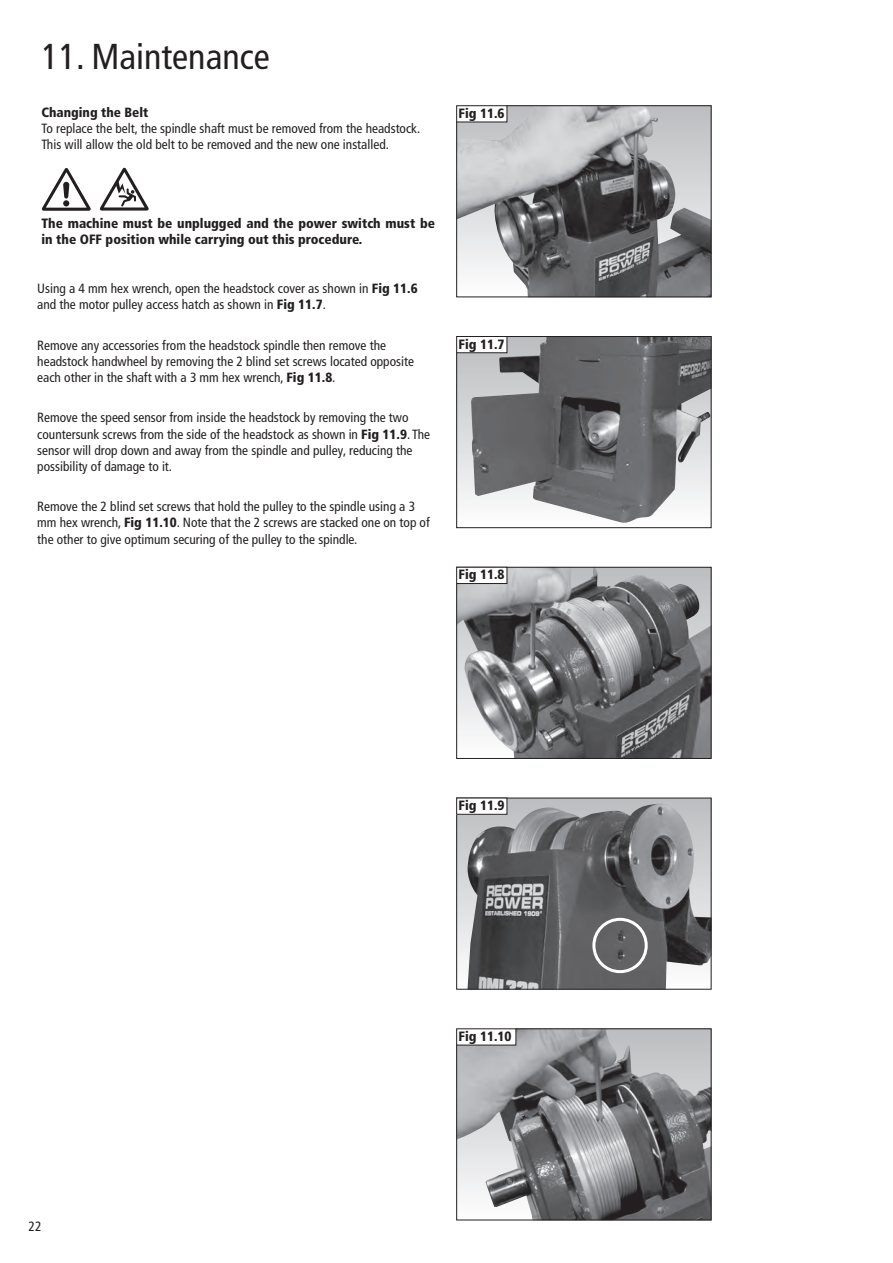
<style>
.page{position:relative;width:893px;height:1263px;background:#fff}
.page>*{position:absolute;margin:0;border:0;box-sizing:border-box;transform-origin:0 0}
.t1{font:condensed 36px "Frutiger LT Pro";color:#231f20}
.t2{font:800 13.65px "Times";color:#231f20}
.t3{font:900 condensed 13.5px/16.2px "Frutiger LT Pro";color:#231f20}
.t4{font:condensed 13.5px "Frutiger LT Pro";color:#231f20}
.t5{font:condensed 13.35px/16px "Frutiger LT Pro";color:#231f20}
.t6{font:900 condensed 13.35px "Frutiger LT Pro";color:#231f20}
.s1{font-weight:900}
.s2{font-weight:900;font-size:13.5px}
</style>
<div class="page">
<img style="left:458px;top:107px;width:251px;height:188px">
<div style="left:456px;top:105px;width:255px;height:192px;border:1px solid #231f20"></div>
<div style="left:456px;top:106px;width:51px;height:16px;background:#fff"></div>
<div style="left:456px;top:105px;width:51px;height:17px;border:1px solid #231f20"></div>
<svg style="left:458px;top:353px;width:13px;height:149px;background:#d9dadc"></svg>
<img style="left:471px;top:338px;width:238px;height:185px">
<div style="left:456px;top:336px;width:255px;height:192px;border:1px solid #231f20"></div>
<div style="left:456px;top:336px;width:51px;height:17px;background:#fff"></div>
<div style="left:456px;top:336px;width:51px;height:17px;border:1px solid #231f20"></div>
<img style="left:458px;top:569px;width:251px;height:187px">
<div style="left:456px;top:567px;width:255px;height:191px;border:1px solid #231f20"></div>
<div style="left:456px;top:567px;width:51px;height:16px;background:#fff"></div>
<div style="left:456px;top:567px;width:51px;height:17px;border:1px solid #231f20"></div>
<img style="left:458px;top:1030px;width:251px;height:188px">
<div style="left:456px;top:1028px;width:255px;height:192px;border:1px solid #231f20"></div>
<div style="left:456px;top:1028px;width:60px;height:17px;background:#fff"></div>
<div style="left:456px;top:798px;width:255px;height:191px;background:linear-gradient(to bottom,#b5b7b9,#fff)"></div>
<img style="left:467px;top:803px;width:242px;height:184px">
<div style="left:456px;top:797px;width:255px;height:192px;border:1px solid #231f20"></div>
<div style="left:456px;top:798px;width:51px;height:16px;background:#fff"></div>
<div style="left:592px;top:917px;width:55px;height:56px;border:3px solid #fff;border-radius:50%"></div>
<svg style="left:42px;top:168px;width:49px;height:43px"></svg>
<svg style="left:100px;top:168px;width:49px;height:42px"></svg>
<h1 class="t1" style="left:42px;top:35px;width:230px">11. Maintenance</h1>
<p class="t6" style="left:42px;top:104px;width:108px">Changing the Belt</p>
<p class="t5" style="left:42px;top:120px;width:380px">To replace the belt, the spindle shaft must be removed from the headstock.<br>This will allow the old belt to be removed and the new one installed.</p>
<p class="t3" style="left:458px;top:105px;width:48px">Fig 11.6</p>
<p class="t3" style="left:42px;top:215px;width:395px">The machine must be unplugged and the power switch must be in the OFF position while carrying out this procedure.</p>
<p class="t5" style="left:37px;top:280px;width:382px">Using a 4 mm hex wrench, open the headstock cover as shown in <span class="s1">Fig</span> <span class="s2">11</span><span class="s1">.6 </span>and the motor pulley access hatch as shown in <span class="s1">Fig</span> <span class="s2">11</span><span class="s1">.7</span>.</p>
<p class="t5" style="left:37px;top:337px;width:378px">Remove any accessories from the headstock spindle then remove the headstock handwheel by removing the 2 blind set screws located opposite each other in the shaft with a 3 mm hex wrench, <span class="s1">Fig</span> <span class="s2">11</span><span class="s1">.8</span>.</p>
<p class="t5" style="left:37px;top:410px;width:394px">Remove the speed sensor from inside the headstock by removing the two countersunk screws from the side of the headstock as shown in <span class="s1">Fig</span> <span class="s2">11</span><span class="s1">.9</span>. The sensor will drop down and away from the spindle and pulley, reducing the possibility of damage to it.</p>
<p class="t5" style="left:37px;top:499px;width:394px">Remove the 2 blind set screws that hold the pulley to the spindle using a 3 mm hex wrench, <span class="s1">Fig</span> <span class="s2">11</span><span class="s1">.10</span>. Note that the 2 screws are stacked one on top of the other to give optimum securing of the pulley to the spindle.</p>
<p class="t2" style="left:181px;top:282px;width:6px">i</p>
<p class="t2" style="left:292px;top:282px;width:6px">i</p>
<p class="t3" style="left:458px;top:336px;width:48px">Fig 11.7</p>
<p class="t3" style="left:458px;top:566px;width:48px">Fig 11.8</p>
<p class="t3" style="left:458px;top:797px;width:48px">Fig 11.9</p>
<p class="t4" style="left:29px;top:1218px;width:14px">22</p>
<p class="t3" style="left:458px;top:1028px;width:55px">Fig 11.10</p>
</div>
